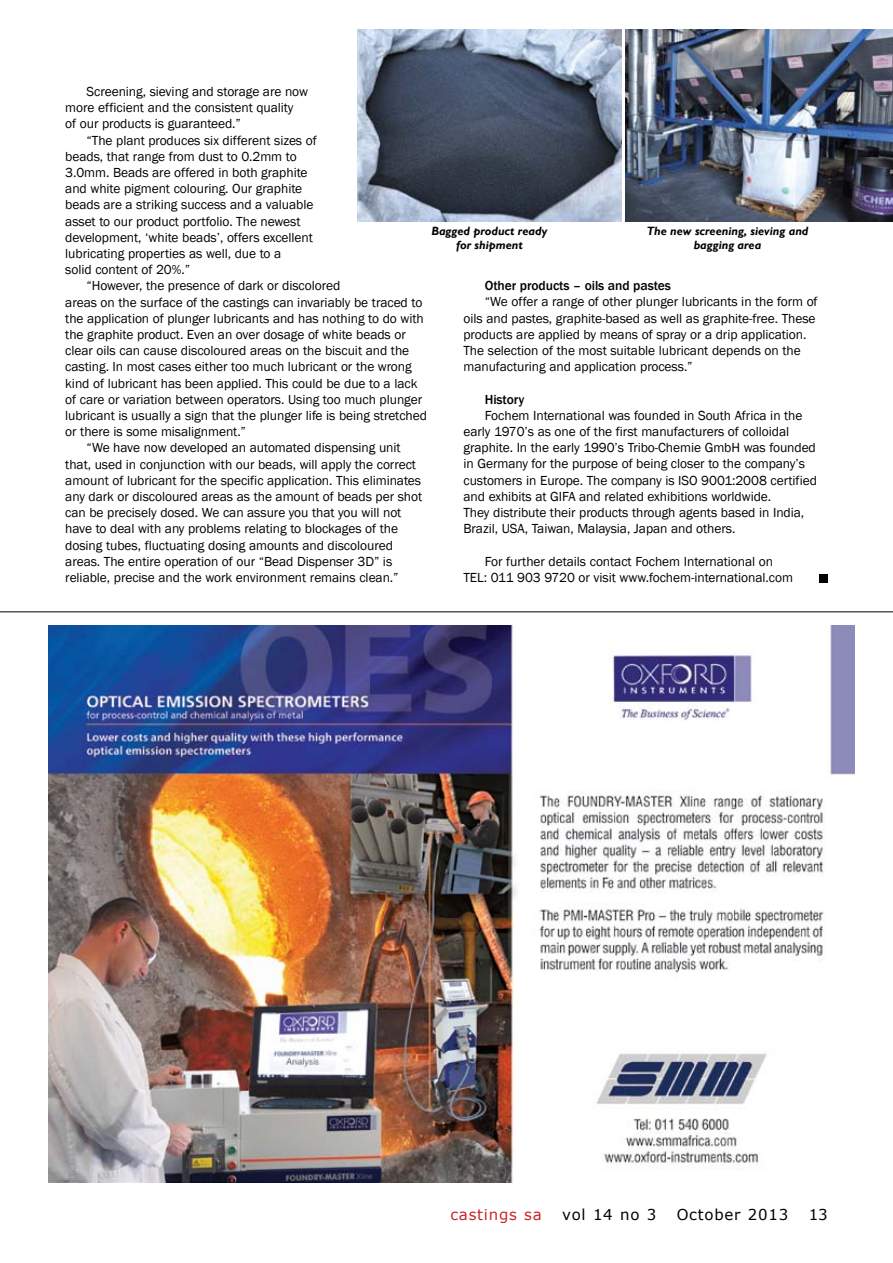
<style>
.page{position:relative;width:893px;height:1263px;background:#fff}
.page>*{position:absolute;margin:0;border:0;box-sizing:border-box;transform-origin:0 0}
.t1{font:15px "Verdana";letter-spacing:.05em;color:#000}
.t2{font:15px "Verdana";letter-spacing:.05em;color:#c9252c}
.t3{font:13.5px/16.2px "Franklin Gothic";letter-spacing:-.005em;color:#000}
.t4{font:500 13.5px "Franklin Gothic";letter-spacing:-.005em;color:#000}
.t5{font:italic 700 12px/14.4px "Gill Sans";color:#000;text-align:center}
</style>
<div class="page">
<img style="left:49px;top:626px;width:806px;height:556px">
<hr style="left:0;top:611px;width:893px;height:1px;background:#000">
<div style="left:820px;top:574px;width:8px;height:9px;background:#000"></div>
<img style="left:626px;top:30px;width:267px;height:191px">
<img style="left:358px;top:30px;width:263px;height:191px">
<p class="t3" style="left:65px;top:84px;width:244px;text-indent:21px">Screening, sieving and storage are now more efficient and the consistent quality<br>of our products is guaranteed.”</p>
<p class="t3" style="left:65px;top:132px;width:253px;text-indent:21px">“The plant produces six different sizes of beads, that range from dust to 0.2mm to 3.0mm. Beads are offered in both graphite and white pigment colouring. Our graphite beads are a striking success and a valuable asset to our product portfolio. The newest development, ‘white beads’, offers excellent lubricating properties as well, due to a<br>solid content of 20%.”</p>
<p class="t3" style="left:87px;top:278px;width:255px">“However, the presence of dark or discolored</p>
<p class="t3" style="left:65px;top:294px;width:359px">areas on the surface of the castings can invariably be traced to</p>
<p class="t3" style="left:65px;top:310px;width:360px">the application of plunger lubricants and has nothing to do with</p>
<p class="t3" style="left:65px;top:327px;width:342px">the graphite product. Even an over dosage of white beads or</p>
<p class="t3" style="left:65px;top:343px;width:345px">clear oils can cause discoloured areas on the biscuit and the</p>
<p class="t3" style="left:65px;top:359px;width:348px">casting. In most cases either too much lubricant or the wrong</p>
<p class="t3" style="left:65px;top:375px;width:354px">kind of lubricant has been applied. This could be due to a lack</p>
<p class="t3" style="left:65px;top:391px;width:358px">of care or variation between operators. Using too much plunger</p>
<p class="t3" style="left:65px;top:408px;width:363px">lubricant is usually a sign that the plunger life is being stretched</p>
<p class="t3" style="left:65px;top:424px;width:182px">or there is some misalignment.”</p>
<p class="t3" style="left:87px;top:440px;width:316px">“We have now developed an automated dispensing unit</p>
<p class="t3" style="left:65px;top:456px;width:352px">that, used in conjunction with our beads, will apply the correct</p>
<p class="t3" style="left:65px;top:472px;width:357px">amount of lubricant for the specific application. This eliminates</p>
<p class="t3" style="left:65px;top:489px;width:358px">any dark or discoloured areas as the amount of beads per shot</p>
<p class="t3" style="left:65px;top:505px;width:338px">can be precisely dosed. We can assure you that you will not</p>
<p class="t3" style="left:65px;top:521px;width:334px">have to deal with any problems relating to blockages of the</p>
<p class="t3" style="left:65px;top:537px;width:329px">dosing tubes, fluctuating dosing amounts and discoloured</p>
<p class="t3" style="left:65px;top:553px;width:328px">areas. The entire operation of our “Bead Dispenser 3D” is</p>
<p class="t3" style="left:65px;top:570px;width:335px">reliable, precise and the work environment remains clean.”</p>
<p class="t5" style="left:431px;top:224px;width:118px">Bagged product ready for shipment</p>
<p class="t5" style="left:647px;top:224px;width:163px">The new screening, sieving and bagging area</p>
<p class="t4" style="left:485px;top:277px;width:188px">Other products – oils and pastes</p>
<p class="t3" style="left:463px;top:294px;width:356px;text-indent:21px">“We offer a range of other plunger lubricants in the form of oils and pastes, graphite-based as well as graphite-free. These products are applied by means of spray or a drip application.<br>The selection of the most suitable lubricant depends on the manufacturing and application process.”</p>
<p class="t4" style="left:485px;top:391px;width:41px">History</p>
<p class="t3" style="left:463px;top:407px;width:355px;text-indent:21px">Fochem International was founded in South Africa in the early 1970’s as one of the first manufacturers of colloidal graphite. In the early 1990’s Tribo-Chemie GmbH was founded in Germany for the purpose of being closer to the company’s customers in Europe. The company is ISO 9001:2008 certified and exhibits at GIFA and related exhibitions worldwide.<br>They distribute their products through agents based in India, Brazil, USA, Taiwan, Malaysia, Japan and others.</p>
<p class="t3" style="left:463px;top:553px;width:331px;text-align:center">For further details contact Fochem International on<br>TEL: 011 903 9720 or visit www.fochem-international.com</p>
<p class="t2" style="left:450px;top:1204px;width:93px">castings sa</p>
<p class="t1" style="left:562px;top:1204px;width:96px">vol 14 no 3</p>
<p class="t1" style="left:677px;top:1204px;width:113px">October 2013</p>
<p class="t1" style="left:809px;top:1204px;width:21px">13</p>
</div>
